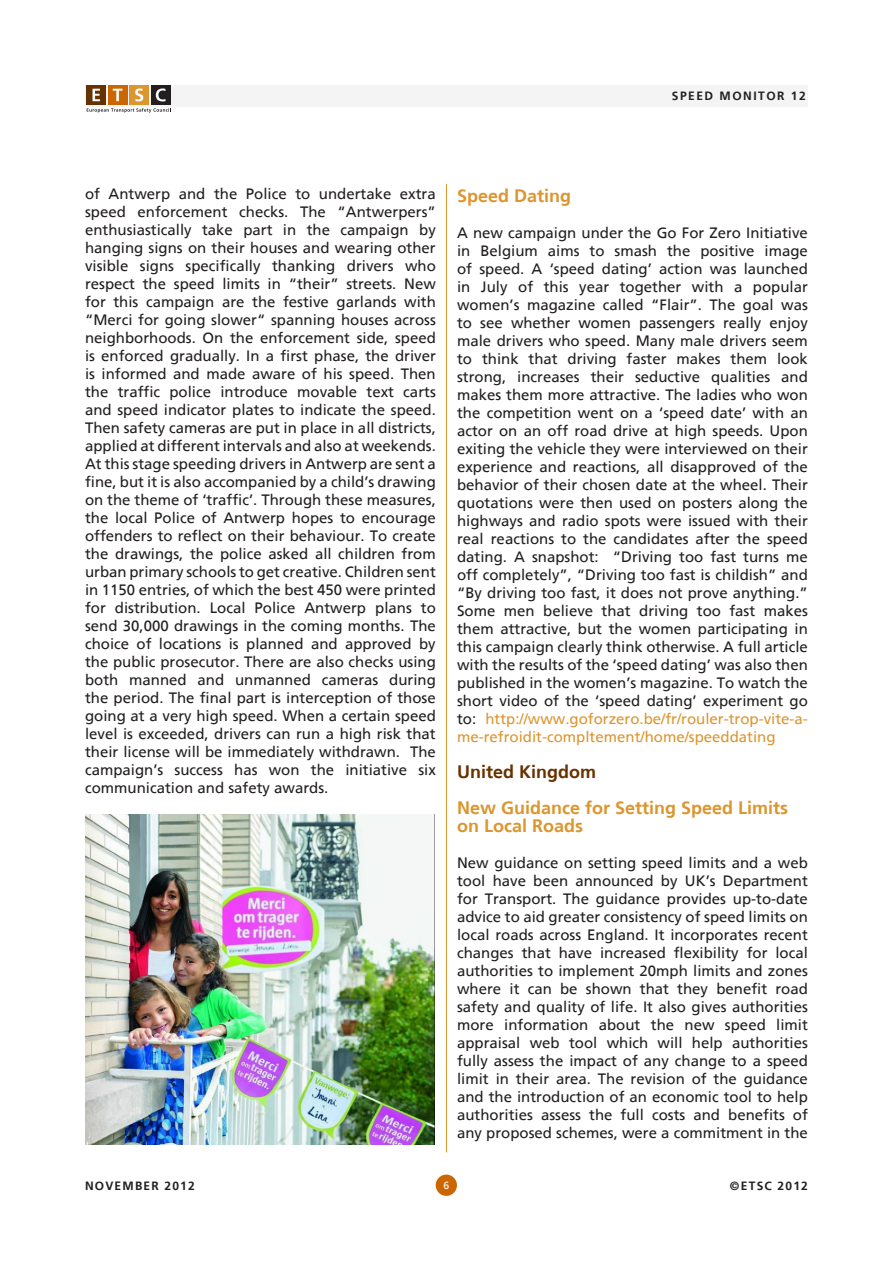
<style>
.page{position:relative;width:893px;height:1263px;background:#fff}
.page>*{position:absolute;margin:0;border:0;box-sizing:border-box;transform-origin:0 0}
.article_heading{font:700 18px/18px "Frutiger";color:#dc9630}
.article_heading-2{font:700 18px "Frutiger";color:#630}
.newsletter_text{font:15px/18px "Frutiger";color:#231f20;text-align:justify}
.t1{font:700 12px "Frutiger";letter-spacing:.1em;color:#231f20}
.t2{font:700 12px "Frutiger";letter-spacing:.125em;color:#231f20}
.t3{font:10.5px "Frutiger";color:#fff}
.s1{color:#dc9630}
</style>
<div class="page">
<div style="left:85px;top:85px;width:723px;height:21px;background:#f4f4f4"></div>
<div style="left:436px;top:1174px;width:21px;height:22px;background:#c60;border-radius:50%"></div>
<div style="left:86px;top:85px;width:20px;height:20px;background:#630"></div>
<svg style="left:93px;top:89px;width:7px;height:12px"></svg>
<div style="left:108px;top:85px;width:20px;height:20px;background:#c60"></div>
<svg style="left:113px;top:89px;width:9px;height:12px"></svg>
<div style="left:129px;top:85px;width:20px;height:20px;background:#dc9630"></div>
<svg style="left:135px;top:88px;width:8px;height:13px"></svg>
<div style="left:151px;top:85px;width:20px;height:20px;background:#231f20"></div>
<svg style="left:156px;top:88px;width:10px;height:13px"></svg>
<svg style="left:87px;top:108px;width:84px;height:5px"></svg>
<hr style="left:446px;top:184px;width:1px;height:968px;background:#dc9630">
<img style="left:85px;top:814px;width:350px;height:330px">
<p class="t2" style="left:672px;top:89px;width:135px">SPEED MONITOR 12</p>
<p class="newsletter_text" style="left:85px;top:185px;width:352px">of Antwerp and the Police to undertake extra speed enforcement checks. The “Antwerpers” enthusiastically take part in the campaign by hanging signs on their houses and wearing other visible signs specifically thanking drivers who respect the speed limits in “their” streets. New for this campaign are the festive garlands with “Merci for going slower“ spanning houses across neighborhoods. On the enforcement side, speed is enforced gradually. In a first phase, the driver is informed and made aware of his speed. Then the traffic police introduce movable text carts and speed indicator plates to indicate the speed.<br>Then safety cameras are put in place in all districts, applied at different intervals and also at weekends.<br>At this stage speeding drivers in Antwerp are sent a fine, but it is also accompanied by a child’s drawing on the theme of ‘traffic’. Through these measures, the local Police of Antwerp hopes to encourage offenders to reflect on their behaviour. To create the drawings, the police asked all children from urban primary schools to get creative. Children sent in 1150 entries, of which the best 450 were printed for distribution. Local Police Antwerp plans to send 30,000 drawings in the coming months. The choice of locations is planned and approved by the public prosecutor. There are also checks using both manned and unmanned cameras during the period. The final part is interception of those going at a very high speed. When a certain speed level is exceeded, drivers can run a high risk that their license will be immediately withdrawn. The campaign’s success has won the initiative six communication and safety awards.</p>
<p class="article_heading" style="left:457px;top:187px;width:116px">Speed Dating</p>
<p class="newsletter_text" style="left:457px;top:224px;width:352px">A new campaign under the Go For Zero Initiative in Belgium aims to smash the positive image of speed. A ‘speed dating’ action was launched in July of this year together with a popular women’s magazine called “Flair”. The goal was to see whether women passengers really enjoy male drivers who speed. Many male drivers seem to think that driving faster makes them look strong, increases their seductive qualities and makes them more attractive. The ladies who won the competition went on a ‘speed date’ with an actor on an off road drive at high speeds. Upon exiting the vehicle they were interviewed on their experience and reactions, all disapproved of the behavior of their chosen date at the wheel. Their quotations were then used on posters along the highways and radio spots were issued with their real reactions to the candidates after the speed dating. A snapshot: “Driving too fast turns me off completely”, “Driving too fast is childish” and “By driving too fast, it does not prove anything.” Some men believe that driving too fast makes them attractive, but the women participating in this campaign clearly think otherwise. A full article with the results of the ‘speed dating’ was also then published in the women’s magazine. To watch the short video of the ‘speed dating’ experiment go to: <span class="s1">http://www.goforzero.be/fr/rouler-trop-vite-a&shy;me-refroidit-compltement/home/speeddating</span></p>
<p class="article_heading-2" style="left:457px;top:761px;width:141px">United Kingdom</p>
<p class="article_heading" style="left:457px;top:799px;width:333px">New Guidance for Setting Speed Limits on Local Roads</p>
<p class="newsletter_text" style="left:457px;top:854px;width:352px">New guidance on setting speed limits and a web tool have been announced by UK’s Department for Transport. The guidance provides up-to-date advice to aid greater consistency of speed limits on local roads across England. It incorporates recent changes that have increased flexibility for local authorities to implement 20mph limits and zones where it can be shown that they benefit road safety and quality of life. It also gives authorities more information about the new speed limit appraisal web tool which will help authorities fully assess the impact of any change to a speed limit in their area. The revision of the guidance and the introduction of an economic tool to help authorities assess the full costs and benefits of any proposed schemes, were a commitment in the</p>
<p class="t1" style="left:85px;top:1179px;width:111px">NOVEMBER 2012</p>
<p class="t3" style="left:443px;top:1179px;width:7px">6</p>
<p class="t1" style="left:730px;top:1179px;width:80px">©ETSC 2012</p>
</div>
